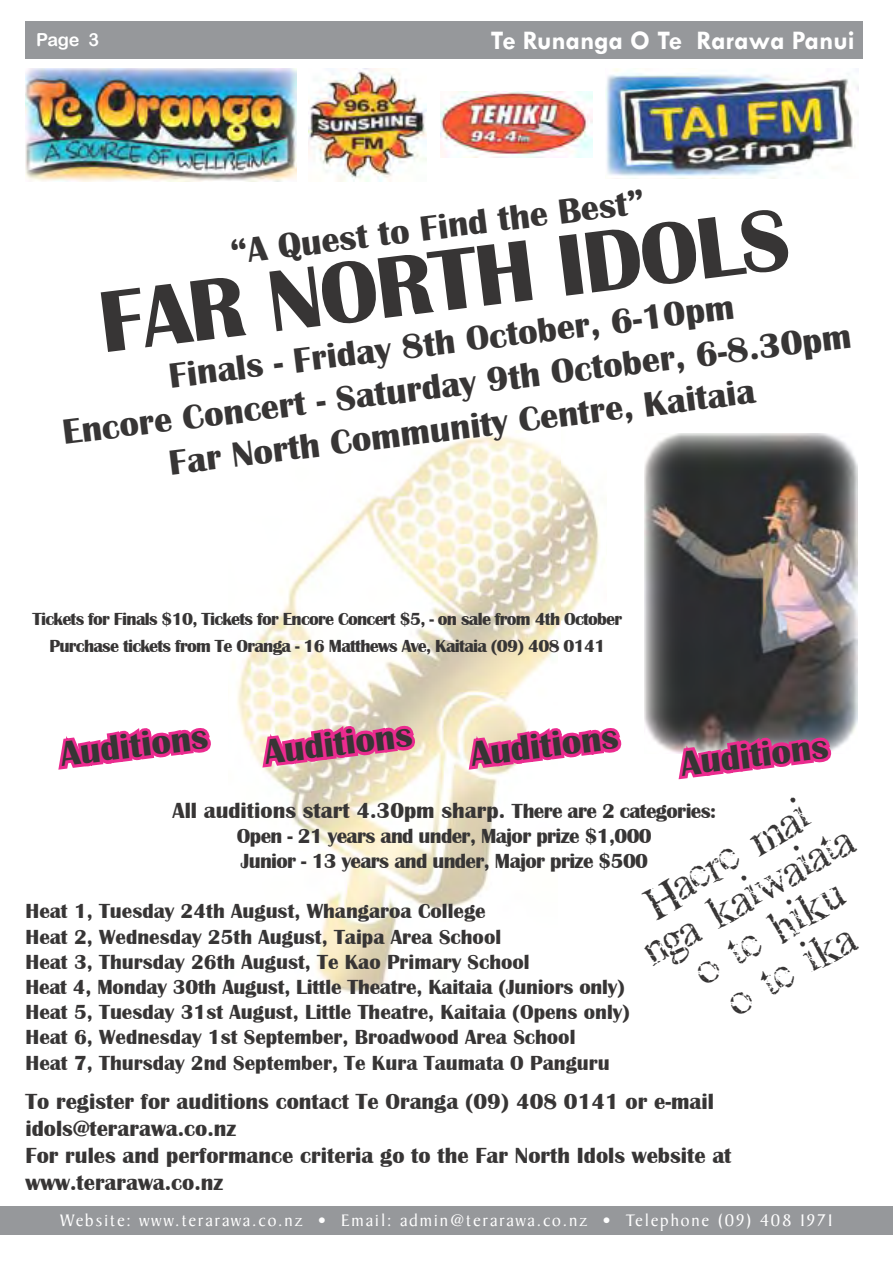
<style>
.page{position:relative;width:893px;height:1263px;background:#fff}
.page>*{position:absolute;margin:0;border:0;box-sizing:border-box;transform-origin:0 0}
.t1{font:700 90px "Britannic";color:#373535}
.t2{font:700 36px/43.2px "Britannic";color:#373535;text-align:center}
.t3{font:36px/43.2px "Crack Babies";color:#373535;text-align:center}
.t4{font:700 27px "Tw Cen";color:#fff}
.t5{font:700 22.5px/27px "Britannic";color:#373535}
.t6{font:700 21px/25.2px "Britannic";color:#373535}
.t7{font:700 21px/25.2px "Britannic";letter-spacing:-.03em;color:#373535}
.t8{font:700 18px/27px "Britannic";letter-spacing:-.04em;color:#373535;text-align:center}
.t9{font:18px "Baker Signet";letter-spacing:.1em;color:#fff}
.t10{font:18px "Arial Rounded MT Bold";color:#fff}
.s1{font-size:21px}
</style>
<div class="page">
<div style="left:0;top:1206px;width:893px;height:28px;background:#96989b"></div>
<div style="left:26px;top:21px;width:837px;height:37px;background:#96989b"></div>
<img style="left:237px;top:436px;width:368px;height:556px">
<img style="left:644px;top:434px;width:214px;height:317px">
<img style="left:606px;top:68px;width:252px;height:111px">
<img style="left:26px;top:68px;width:271px;height:113px">
<svg style="left:58px;top:728px;width:153px;height:42px"></svg>
<svg style="left:254px;top:720px;width:165px;height:51px;background:#ea90b0"></svg>
<svg style="left:460px;top:722px;width:162px;height:51px"></svg>
<svg style="left:670px;top:731px;width:165px;height:49px"></svg>
<img style="left:441px;top:91px;width:152px;height:66px">
<img style="left:309px;top:68px;width:118px;height:113px">
<p class="t10" style="left:36px;top:29px;width:64px">Page 3</p>
<p class="t4" style="left:491px;top:24px;width:365px">Te Runanga O Te Rarawa Panui</p>
<h2 class="t2" style="left:228px;top:231px;width:418px;rotate:-7deg">“A Quest to Find the Best”</h2>
<h1 class="t1" style="left:93px;top:273px;width:696px;rotate:-7deg">FAR NORTH IDOLS</h1>
<h2 class="t2" style="left:55px;top:369px;width:796px;rotate:-7deg">Finals - Friday 8th October, 6-10pm<br>Encore Concert - Saturday 9th October, 6-8.30pm<br>Far North Community Centre, Kaitaia</h2>
<p class="t8" style="left:33px;top:605px;width:591px">Tickets for Finals $10, Tickets for Encore Concert $5, - on sale from 4th October<br>Purchase tickets from Te Oranga - 16 Matthews Ave, Kaitaia (09) 408 0141</p>
<h2 class="t2" style="left:58px;top:733px;width:150px;rotate:-7deg">Auditions</h2>
<h2 class="t2" style="left:262px;top:731px;width:150px;rotate:-7deg">Auditions</h2>
<h2 class="t2" style="left:468px;top:733px;width:150px;rotate:-7deg">Auditions</h2>
<h2 class="t2" style="left:678px;top:743px;width:150px;rotate:-7deg">Auditions</h2>
<h2 class="t3" style="left:616px;top:903px;width:237px;rotate:-30deg">Haere mai nga kaiwaiata o te hiku<br>o te ika</h2>
<p class="t5" style="left:173px;top:797px;width:545px">All auditions start 4.30pm sharp. <span class="s1">There are 2 categories:</span></p>
<p class="t7" style="left:237px;top:823px;width:416px">Open - 21 years and under, Major prize $1,000<br>Junior - 13 years and under, Major prize $500</p>
<p class="t6" style="left:26px;top:899px;width:606px">Heat 1, Tuesday 24th August, Whangaroa College<br>Heat 2, Wednesday 25th August, Taipa Area School<br>Heat 3, Thursday 26th August, Te Kao Primary School<br>Heat 4, Monday 30th August, Little Theatre, Kaitaia (Juniors only)<br>Heat 5, Tuesday 31st August, Little Theatre, Kaitaia (Opens only)<br>Heat 6, Wednesday 1st September, Broadwood Area School<br>Heat 7, Thursday 2nd September, Te Kura Taumata O Panguru</p>
<p class="t5" style="left:26px;top:1088px;width:707px">To register for auditions contact Te Oranga (09) 408 0141 or e-mail idols@terarawa.co.nz<br>For rules and performance criteria go to the Far North Idols website at www.terarawa.co.nz</p>
<p class="t9" style="left:60px;top:1210px;width:774px">Website: www.terarawa.co.nz • Email: admin@terarawa.co.nz • Telephone (09) 408 1971</p>
</div>
